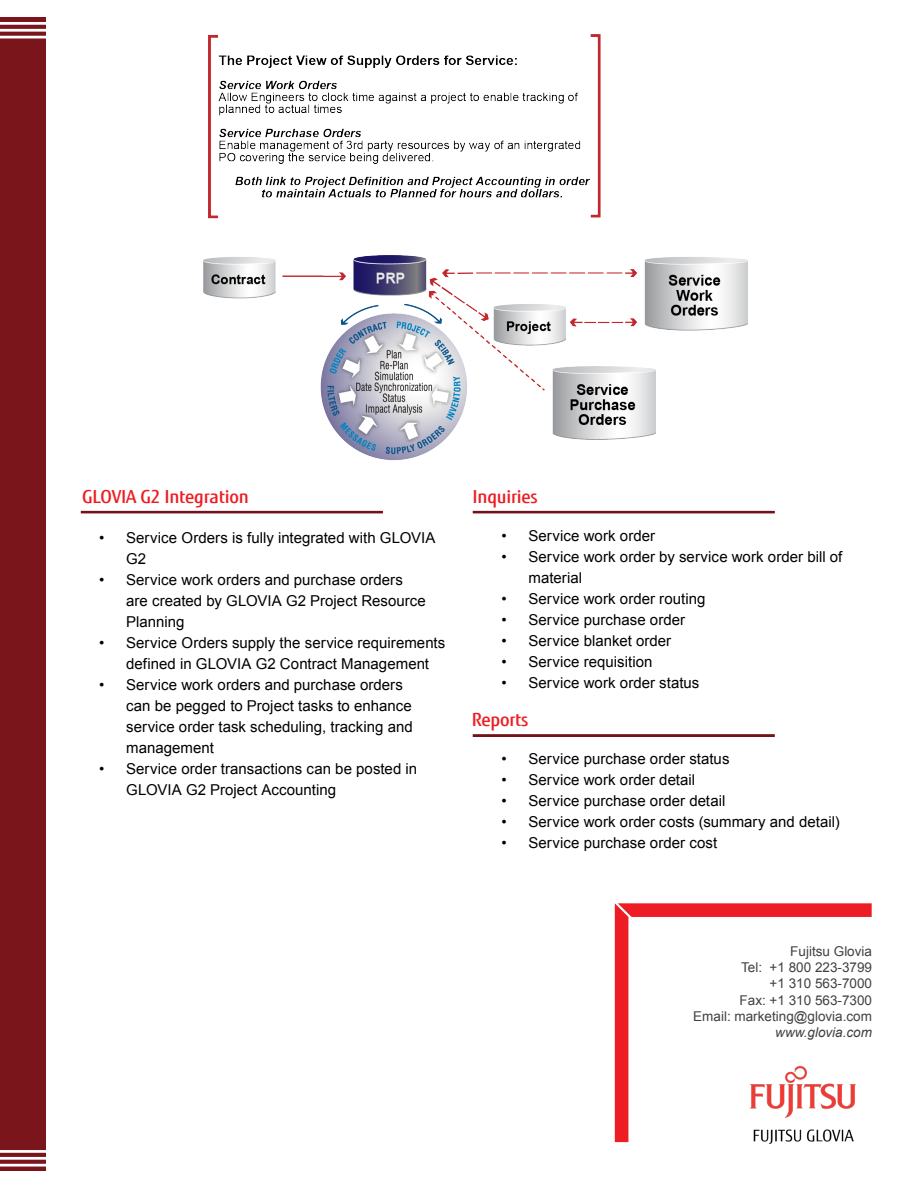
<style>
.page{position:relative;width:918px;height:1188px;background:#fff}
.page>*{position:absolute;margin:0;border:0;box-sizing:border-box;transform-origin:0 0}
.t1{font:500 18px "Fujitsu Sans";letter-spacing:-.01em;color:#ed1d24}
.t2{font:15px/21px "Arial";letter-spacing:.005em;color:#000}
.t3{font:13.5px/16.2px "Arial";color:#414042;text-align:right}
.t4{font:italic 13.5px "Arial";color:#414042}
</style>
<div class="page">
<div style="left:0;top:17px;width:46px;height:1154px;background:#7a151b"></div>
<hr style="left:0;top:22px;width:47px;height:3px;background:#fff">
<hr style="left:0;top:29px;width:47px;height:3px;background:#fff">
<hr style="left:0;top:36px;width:47px;height:2px;background:#fff">
<hr style="left:0;top:1150px;width:56px;height:3px;background:#fff">
<hr style="left:0;top:1157px;width:56px;height:3px;background:#fff">
<hr style="left:0;top:1164px;width:56px;height:3px;background:#fff">
<div style="left:67px;top:500px;width:330px;height:15px;background:#000;opacity:.06"></div>
<div style="left:459px;top:500px;width:330px;height:15px;background:#000;opacity:.06"></div>
<div style="left:459px;top:724px;width:330px;height:15px;background:#000;opacity:.06"></div>
<img style="left:203px;top:34px;width:545px;height:426px">
<svg style="left:615px;top:903px;width:257px;height:239px"></svg>
<img style="left:734px;top:1065px;width:138px;height:79px">
<p class="t1" style="left:82px;top:486px;width:168px">GLOVIA G2 Integration</p>
<p class="t1" style="left:472px;top:485px;width:67px">Inquiries</p>
<p class="t2" style="left:126px;top:527px;width:311px;text-indent:-27px">• Service Orders is fully integrated with GLOVIA<br>G2</p>
<p class="t2" style="left:126px;top:569px;width:301px;text-indent:-27px">• Service work orders and purchase orders are created by GLOVIA G2 Project Resource<br>Planning</p>
<p class="t2" style="left:126px;top:632px;width:321px;text-indent:-27px">• Service Orders supply the service requirements defined in GLOVIA G2 Contract Management</p>
<p class="t2" style="left:126px;top:674px;width:288px;text-indent:-27px">• Service work orders and purchase orders can be pegged to Project tasks to enhance service order task scheduling, tracking and management</p>
<p class="t2" style="left:126px;top:758px;width:293px;text-indent:-27px">• Service order transactions can be posted in<br>GLOVIA G2 Project Accounting</p>
<p class="t2" style="left:502px;top:526px;width:155px">• Service work order</p>
<p class="t2" style="left:529px;top:547px;width:315px;text-indent:-27px">• Service work order by service work order bill of material</p>
<p class="t2" style="left:502px;top:589px;width:205px">• Service work order routing</p>
<p class="t2" style="left:502px;top:610px;width:185px">• Service purchase order</p>
<p class="t2" style="left:502px;top:631px;width:171px">• Service blanket order</p>
<p class="t2" style="left:502px;top:652px;width:153px">• Service requisition</p>
<p class="t2" style="left:502px;top:673px;width:199px">• Service work order status</p>
<p class="t1" style="left:472px;top:708px;width:58px">Reports</p>
<p class="t2" style="left:502px;top:749px;width:229px">• Service purchase order status</p>
<p class="t2" style="left:502px;top:770px;width:195px">• Service work order detail</p>
<p class="t2" style="left:502px;top:791px;width:225px">• Service purchase order detail</p>
<p class="t2" style="left:502px;top:812px;width:340px">• Service work order costs (summary and detail)</p>
<p class="t2" style="left:502px;top:833px;width:217px">• Service purchase order cost</p>
<p class="t3" style="left:693px;top:943px;width:180px">Fujitsu Glovia<br>Tel: +1 800 223-3799<br>+1 310 563-7000<br>Fax: +1 310 563-7300<br>Email: marketing@glovia.com</p>
<p class="t4" style="left:775px;top:1023px;width:98px">www.glovia.com</p>
</div>
